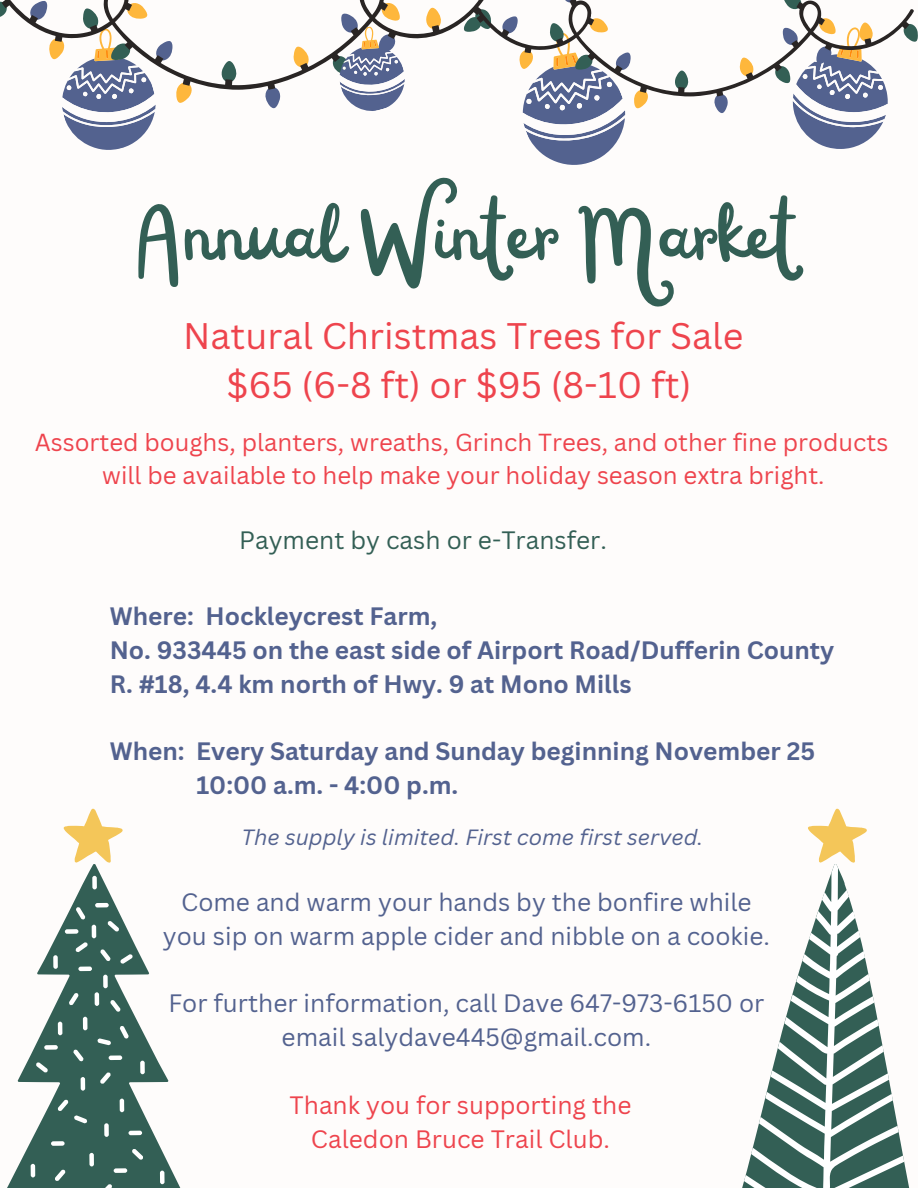
<style>
.page{position:relative;width:918px;height:1188px;background:#fefcfb}
.page>*{position:absolute;margin:0;border:0;box-sizing:border-box;transform-origin:0 0}
.t1{font:90.15px "Railey";color:#335f55}
.t2{font:36px "Canva Sans";color:#ee444d}
.t3{font:700 24.45px/33.8px "Canva Sans";color:#53628f}
.t4{font:24.45px/33.8px "Canva Sans";color:#53628f;text-align:center}
.t5{font:24.45px "Canva Sans";color:#ee444d}
.t6{font:24.45px "Canva Sans";color:#335f55}
.t7{font:24px/32.7px "Canva Sans";color:#ee444d;text-align:center}
.t8{font:italic 21.45px "Canva Sans";color:#53628f}
</style>
<div class="page">
<svg style="left:7px;top:876px;width:174px;height:312px"></svg>
<svg style="left:742px;top:864px;width:168px;height:324px"></svg>
<svg style="left:64px;top:808px;width:59px;height:55px"></svg>
<svg style="left:808px;top:808px;width:59px;height:55px"></svg>
<svg style="left:0;top:0;width:918px;height:165px"></svg>
<p class="t1" style="left:133px;top:188px;width:663px">Annual Winter Market</p>
<p class="t2" style="left:183px;top:310px;width:562px">Natural Christmas Trees for Sale</p>
<p class="t2" style="left:226px;top:360px;width:466px">$65 (6-8 ft) or $95 (8-10 ft)</p>
<p class="t7" style="left:35px;top:425px;width:855px">Assorted boughs, planters, wreaths, Grinch Trees, and other fine products will be available to help make your holiday season extra bright.</p>
<p class="t6" style="left:239px;top:523px;width:369px">Payment by cash or e-Transfer.</p>
<p class="t3" style="left:110px;top:599px;width:329px">Where: Hockleycrest Farm,</p>
<p class="t3" style="left:110px;top:633px;width:726px">No. 933445 on the east side of Airport Road/Dufferin County<br>R. #18, 4.4 km north of Hwy. 9 at Mono Mills</p>
<p class="t3" style="left:110px;top:734px;width:707px">When: Every Saturday and Sunday beginning November 25</p>
<p class="t3" style="left:196px;top:768px;width:263px">10:00 a.m. - 4:00 p.m.</p>
<p class="t8" style="left:242px;top:822px;width:463px">The supply is limited. First come first served.</p>
<p class="t4" style="left:163px;top:885px;width:608px">Come and warm your hands by the bonfire while you sip on warm apple cider and nibble on a cookie.</p>
<p class="t4" style="left:168px;top:986px;width:598px">For further information, call Dave 647-973-6150 or email salydave445@gmail.com.</p>
<p class="t5" style="left:290px;top:1088px;width:343px">Thank you for supporting the</p>
<p class="t5" style="left:311px;top:1122px;width:301px">Caledon Bruce Trail Club.</p>
</div>
